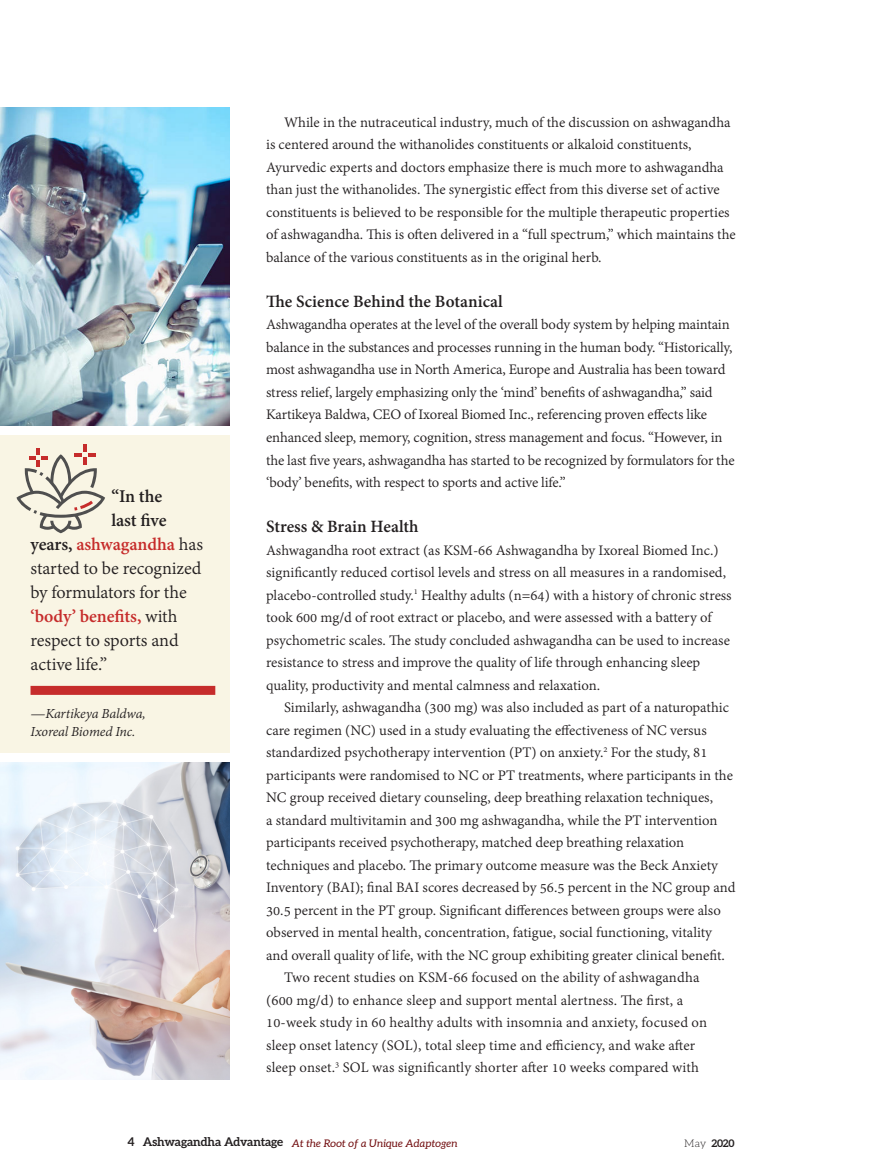
<style>
.page{position:relative;width:878px;height:1175px;background:#fff}
.page>*{position:absolute;margin:0;border:0;box-sizing:border-box;transform-origin:0 0}
.body{font:19.5px "Adobe Devanagari";letter-spacing:-.005em;color:#231f20}
.body-2{font:700 19.5px "Adobe Devanagari";letter-spacing:-.005em;color:#c62c2b}
.body-3{font:700 19.5px "Adobe Devanagari";letter-spacing:-.01em;color:#231f20}
.t1{font:700 18.75px "Adobe Devanagari";color:#231f20}
.t2{font:15.75px/22.5px "Adobe Devanagari";color:#231f20}
.body-4{font:italic 15px/18px "Adobe Devanagari";letter-spacing:-.01em;color:#231f20}
.t3{font:700 12px "Aleo";letter-spacing:-.01em;color:#231f20}
.t4{font:italic 10.5px "Aleo";letter-spacing:.01em;color:#710d0f}
.t5{font:700 10.5px "Aleo";color:#231f20}
.s1{color:#231f20}
.s2{font-weight:400;color:#231f20}
.s3{font-weight:300}
</style>
<div class="page">
<img style="left:0;top:108px;width:230px;height:317px">
<div style="left:0;top:435px;width:230px;height:317px;background:#f9f5e4"></div>
<img style="left:0;top:762px;width:230px;height:317px">
<div style="left:31px;top:686px;width:184px;height:9px;background:#c62c2b"></div>
<svg style="left:16px;top:444px;width:89px;height:89px"></svg>
<p class="body-3" style="left:111px;top:484px;width:52px">“In the</p>
<p class="body-3" style="left:111px;top:508px;width:57px">last five</p>
<p class="body-2" style="left:31px;top:532px;width:174px"><span class="s1">years,</span> ashwagandha <span class="s2">has</span></p>
<p class="body" style="left:31px;top:556px;width:172px">started to be recognized</p>
<p class="body" style="left:31px;top:580px;width:158px">by formulators for the</p>
<p class="body-2" style="left:31px;top:604px;width:148px">‘body’ benefits, <span class="s2">with</span></p>
<p class="body" style="left:31px;top:628px;width:149px">respect to sports and</p>
<p class="body" style="left:31px;top:652px;width:78px">active life.”</p>
<p class="body-4" style="left:31px;top:705px;width:117px">—Kartikeya Baldwa,<br>Ixoreal Biomed Inc.</p>
<p class="t2" style="left:266px;top:112px;width:471px;text-indent:18px">While in the nutraceutical industry, much of the discussion on ashwagandha is centered around the withanolides constituents or alkaloid constituents, Ayurvedic experts and doctors emphasize there is much more to ashwagandha than just the withanolides. The synergistic effect from this diverse set of active constituents is believed to be responsible for the multiple therapeutic properties of ashwagandha. This is often delivered in a “full spectrum,” which maintains the balance of the various constituents as in the original herb.</p>
<p class="t1" style="left:266px;top:290px;width:238px">The Science Behind the Botanical</p>
<p class="t2" style="left:266px;top:315px;width:470px">Ashwagandha operates at the level of the overall body system by helping maintain balance in the substances and processes running in the human body. “Historically, most ashwagandha use in North America, Europe and Australia has been toward stress relief, largely emphasizing only the ‘mind’ benefits of ashwagandha,” said Kartikeya Baldwa, CEO of Ixoreal Biomed Inc., referencing proven effects like enhanced sleep, memory, cognition, stress management and focus. “However, in the last five years, ashwagandha has started to be recognized by formulators for the ‘body’ benefits, with respect to sports and active life.”</p>
<p class="t1" style="left:266px;top:515px;width:154px">Stress &amp; Brain Health</p>
<p class="t2" style="left:266px;top:540px;width:467px">Ashwagandha root extract (as KSM-66 Ashwagandha by Ixoreal Biomed Inc.) significantly reduced cortisol levels and stress on all measures in a randomised, placebo-controlled study.<sup>1</sup> Healthy adults (n=64) with a history of chronic stress took 600 mg/d of root extract or placebo, and were assessed with a battery of psychometric scales. The study concluded ashwagandha can be used to increase resistance to stress and improve the quality of life through enhancing sleep quality, productivity and mental calmness and relaxation.</p>
<p class="t2" style="left:266px;top:697px;width:471px;text-indent:18px">Similarly, ashwagandha (300 mg) was also included as part of a naturopathic care regimen (NC) used in a study evaluating the effectiveness of NC versus standardized psychotherapy intervention (PT) on anxiety.<sup>2</sup> For the study, 81 participants were randomised to NC or PT treatments, where participants in the NC group received dietary counseling, deep breathing relaxation techniques,<br>a standard multivitamin and 300 mg ashwagandha, while the PT intervention participants received psychotherapy, matched deep breathing relaxation techniques and placebo. The primary outcome measure was the Beck Anxiety Inventory (BAI); final BAI scores decreased by 56.5 percent in the NC group and 30.5 percent in the PT group. Significant differences between groups were also observed in mental health, concentration, fatigue, social functioning, vitality and overall quality of life, with the NC group exhibiting greater clinical benefit.</p>
<p class="t2" style="left:266px;top:967px;width:442px;text-indent:18px">Two recent studies on KSM-66 focused on the ability of ashwagandha (600 mg/d) to enhance sleep and support mental alertness. The first, a 10-week study in 60 healthy adults with insomnia and anxiety, focused on sleep onset latency (SOL), total sleep time and efficiency, and wake after sleep onset.<sup>3</sup> SOL was significantly shorter after 10 weeks compared with</p>
<p class="t3" style="left:127px;top:1135px;width:157px">4 Ashwagandha Advantage</p>
<p class="t4" style="left:292px;top:1137px;width:167px">At the Root of a Unique Adaptogen</p>
<p class="t5" style="left:684px;top:1137px;width:52px"><span class="s3">May</span> 2020</p>
</div>
